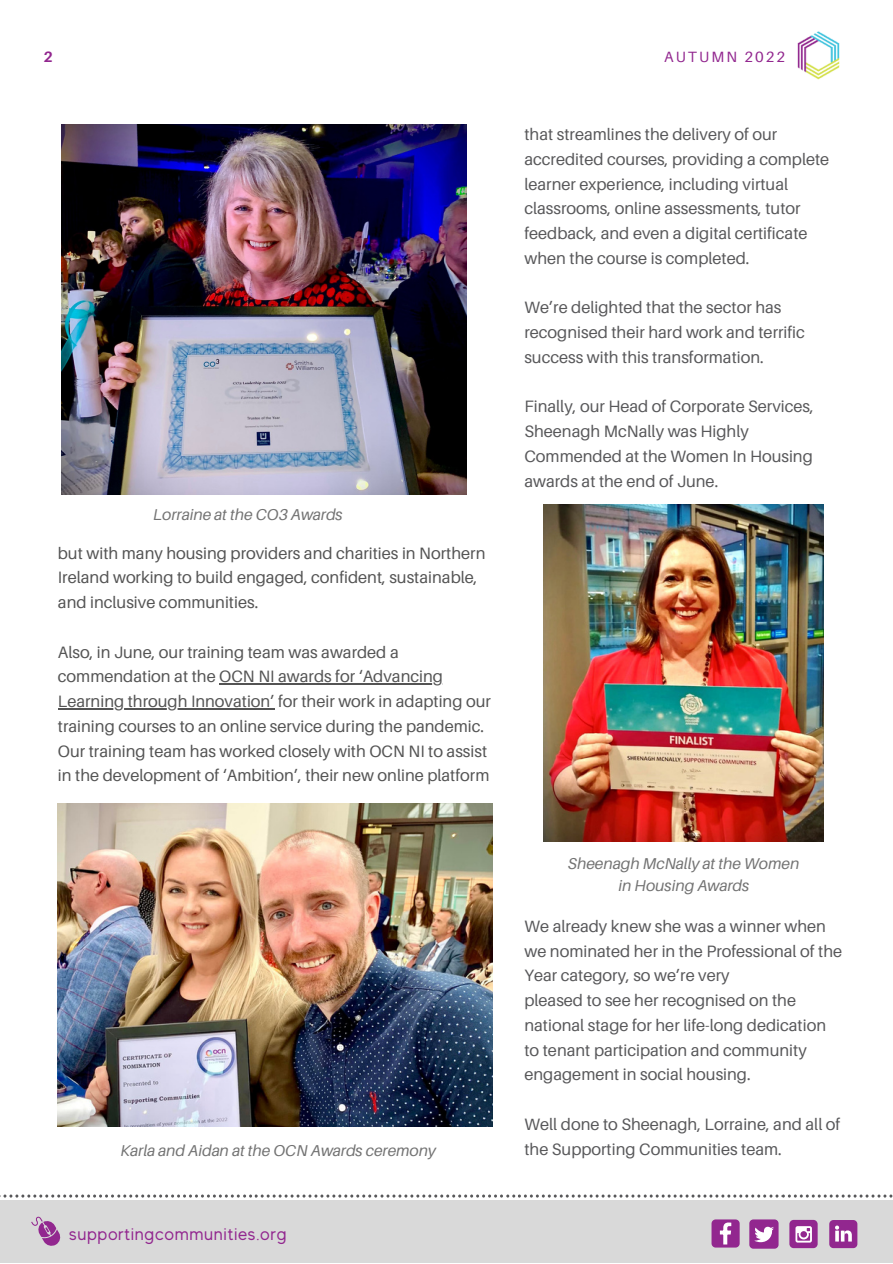
<style>
.page{position:relative;width:893px;height:1264px;background:#fff}
.page>*{position:absolute;margin:0;border:0;box-sizing:border-box;transform-origin:0 0}
.t1{font:18px "MADE Evolve Sans";letter-spacing:.035em;color:#92278f}
.t2{font:16.5px/24.8px "Aileron";color:#58585a}
.t3{font:16.5px/24.8px "Aileron";color:#545454}
.t4{font:italic 15.75px/21.3px "Aileron";color:#737373;text-align:center}
.t5{font:700 15px "Aileron";color:#92278f}
.t6{font:14.85px "Aileron";letter-spacing:.14em;color:#92278f}
</style>
<div class="page">
<img style="left:797px;top:31px;width:43px;height:49px">
<div style="left:0;top:1200px;width:892px;height:62px;background:#d9d9d9"></div>
<svg style="left:0;top:1194px;width:893px;height:3px"></svg>
<svg style="left:711px;top:1219px;width:28px;height:28px"></svg>
<div style="left:749px;top:1219px;width:29px;height:29px;background:#92278f;border-radius:4px"></div>
<svg style="left:754px;top:1226px;width:19px;height:16px"></svg>
<div style="left:789px;top:1219px;width:28px;height:29px;background:#92278f;border-radius:4px"></div>
<svg style="left:795px;top:1226px;width:16px;height:16px"></svg>
<svg style="left:829px;top:1220px;width:28px;height:28px"></svg>
<svg style="left:31px;top:1216px;width:30px;height:30px"></svg>
<img style="left:61px;top:125px;width:405px;height:369px">
<hr style="left:219px;top:683px;width:224px;height:1px;background:#545454">
<hr style="left:58px;top:708px;width:216px;height:1px;background:#545454">
<img style="left:544px;top:505px;width:279px;height:336px">
<img style="left:58px;top:803px;width:434px;height:323px">
<p class="t5" style="left:44px;top:47px;width:11px">2</p>
<p class="t6" style="left:664px;top:47px;width:122px">AUTUMN 2022</p>
<p class="t4" style="left:153px;top:504px;width:191px">Lorraine at the CO3 Awards</p>
<p class="t3" style="left:58px;top:540px;width:429px">but with many housing providers and charities in Northern<br>Ireland working to build engaged, confident, sustainable, and inclusive communities.</p>
<p class="t3" style="left:58px;top:639px;width:434px">Also, in June, our training team was awarded a commendation at the OCN NI awards for ‘Advancing Learning through Innovation’ for their work in adapting our training courses to an online service during the pandemic.<br>Our training team has worked closely with OCN NI to assist in the development of ‘Ambition’, their new online platform</p>
<p class="t4" style="left:120px;top:1139px;width:317px">Karla and Aidan at the OCN Awards ceremony</p>
<p class="t1" style="left:69px;top:1223px;width:219px">supportingcommunities.org</p>
<p class="t2" style="left:524px;top:122px;width:306px">that streamlines the delivery of our accredited courses, providing a complete learner experience, including virtual classrooms, online assessments, tutor feedback, and even a digital certificate when the course is completed.</p>
<p class="t2" style="left:524px;top:295px;width:282px">We’re delighted that the sector has recognised their hard work and terrific success with this transformation.</p>
<p class="t2" style="left:524px;top:394px;width:291px">Finally, our Head of Corporate Services,<br>Sheenagh McNally was Highly<br>Commended at the Women In Housing awards at the end of June.</p>
<p class="t4" style="left:568px;top:852px;width:233px">Sheenagh McNally at the Women in Housing Awards</p>
<p class="t2" style="left:524px;top:913px;width:319px">We already knew she was a winner when we nominated her in the Professional of the Year category, so we’re very<br>pleased to see her recognised on the national stage for her life-long dedication to tenant participation and community engagement in social housing.</p>
<p class="t2" style="left:524px;top:1111px;width:317px">Well done to Sheenagh, Lorraine, and all of the Supporting Communities team.</p>
</div>
